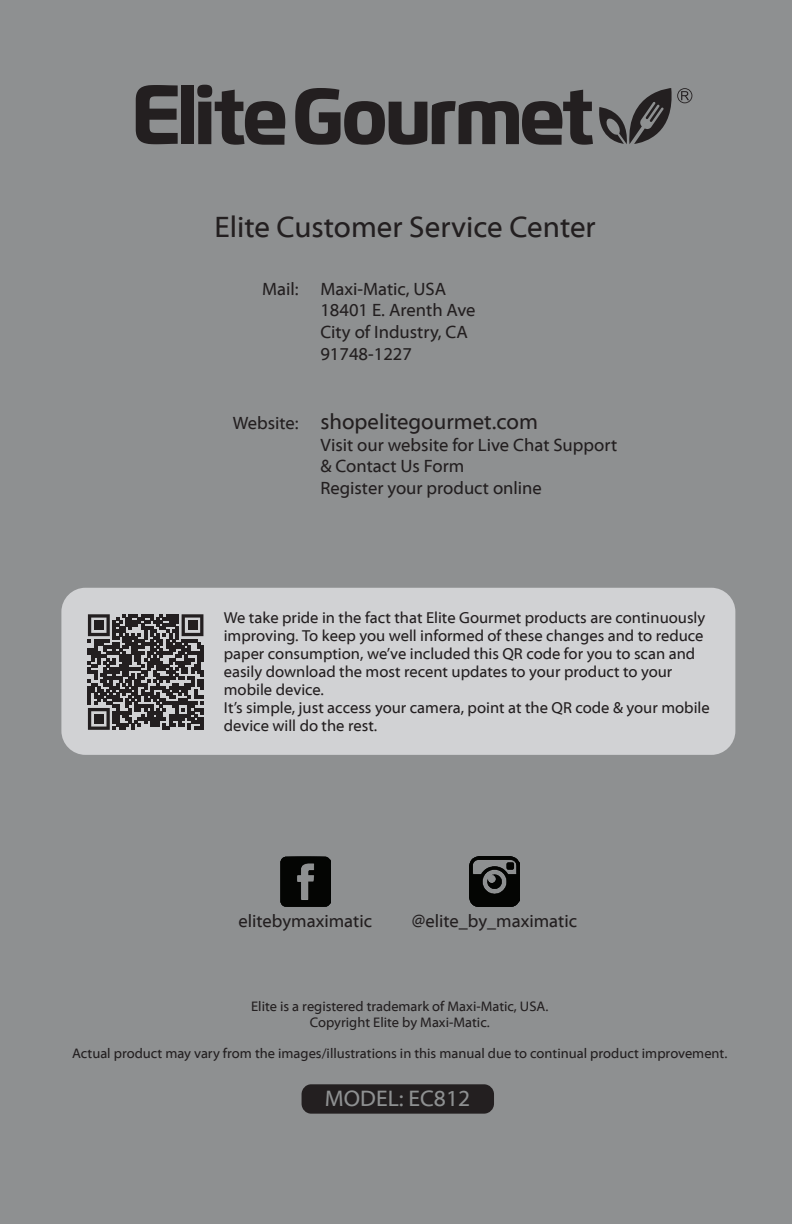
<style>
.page{position:relative;width:792px;height:1224px;background:#8e9091}
.page>*{position:absolute;margin:0;border:0;box-sizing:border-box;transform-origin:0 0}
.t1{font:30px "Myriad Web Pro";color:#231f20}
.t2{font:22.8px "Myriad Web Pro";color:#8e9091}
.t3{font:22px "Myriad Web Pro";color:#231f20}
.t4{font:18px/21.6px "Myriad Web Pro";color:#231f20}
.t5{font:16px/18px "Myriad Web Pro";color:#231f20}
.t6{font:14px/15.4px "Myriad Web Pro";color:#231f20;text-align:center}
</style>
<div class="page">
<svg style="left:302px;top:1084px;width:192px;height:30px;background:#262324"></svg>
<img style="left:280px;top:856px;width:50px;height:50px">
<img style="left:470px;top:856px;width:49px;height:50px">
<svg style="left:136px;top:85px;width:42px;height:59px"></svg>
<svg style="left:197px;top:85px;width:88px;height:60px"></svg>
<div style="left:181px;top:85px;width:13px;height:59px;background:#231f20"></div>
<svg style="left:295px;top:88px;width:397px;height:57px"></svg>
<div style="left:61px;top:588px;width:674px;height:167px;background:#d1d2d4;border-radius:24px"></div>
<svg style="left:88px;top:614px;width:115px;height:116px"></svg>
<div style="left:94px;top:621px;width:10px;height:9px;background:#231f20"></div>
<div style="left:188px;top:621px;width:9px;height:9px;background:#231f20"></div>
<div style="left:94px;top:714px;width:10px;height:10px;background:#231f20"></div>
<p class="t1" style="left:215px;top:211px;width:383px">Elite Customer Service Center</p>
<p class="t4" style="left:262px;top:278px;width:38px">Mail:</p>
<p class="t4" style="left:233px;top:412px;width:67px">Website:</p>
<p class="t4" style="left:320px;top:278px;width:157px">Maxi-Matic, USA<br>18401 E. Arenth Ave<br>City of Industry, CA<br>91748-1227</p>
<p class="t3" style="left:320px;top:410px;width:219px">shopelitegourmet.com</p>
<p class="t4" style="left:320px;top:434px;width:298px">Visit our website for Live Chat Support &amp; Contact Us Form<br>Register your product online</p>
<p class="t5" style="left:224px;top:609px;width:488px">We take pride in the fact that Elite Gourmet products are continuously improving. To keep you well informed of these changes and to reduce paper consumption, we’ve included this QR code for you to scan and easily download the most recent updates to your product to your mobile device.<br>It’s simple, just access your camera, point at the QR code &amp; your mobile device will do the rest.</p>
<p class="t4" style="left:238px;top:911px;width:135px">elitebymaximatic</p>
<p class="t4" style="left:412px;top:911px;width:167px">@elite_by_maximatic</p>
<p class="t6" style="left:251px;top:999px;width:299px">Elite is a registered trademark of Maxi-Matic, USA.<br>Copyright Elite by Maxi-Matic.</p>
<p class="t6" style="left:72px;top:1046px;width:657px">Actual product may vary from the images/illustrations in this manual due to continual product improvement.</p>
<p class="t2" style="left:325px;top:1086px;width:147px">MODEL: EC812</p>
</div>
